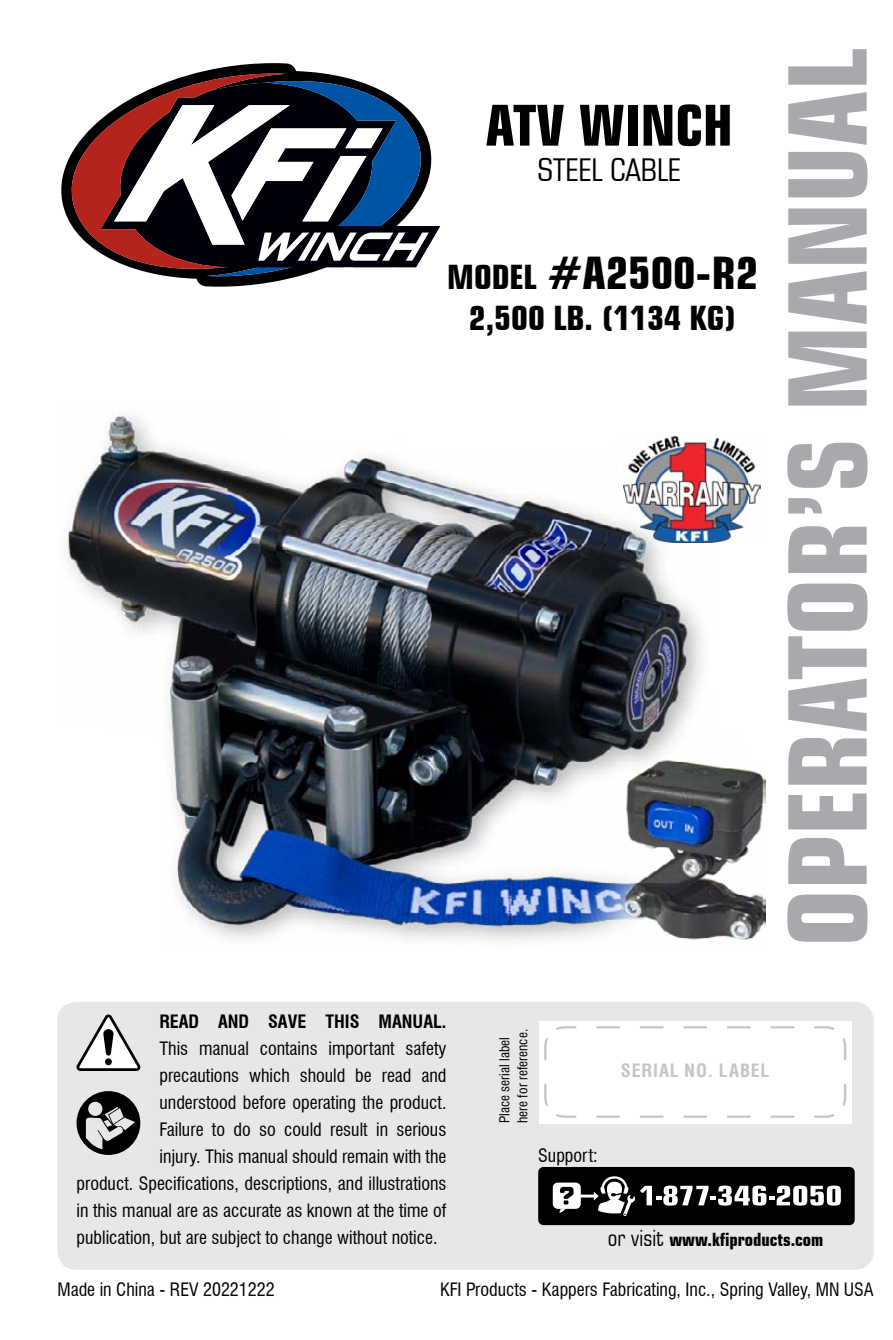
<style>
.page{position:relative;width:893px;height:1340px;background:#fff}
.page>*{position:absolute;margin:0;border:0;box-sizing:border-box;transform-origin:0 0}
.t1{font:700 condensed 108px "Square 721 BT";color:#a7a9ac}
.t2{font:700 condensed 56.25px "Square 721 BT";color:#000}
.t3{font:700 condensed 45px "Square 721 BT";color:#000}
.t4{font:700 condensed 33.75px "Square 721 BT";color:#000}
.t5{font:condensed 31.5px "Square 721 BT";color:#000}
.t6{font:condensed 18px "Swiss 721 BT";color:#000}
.t7{font:700 condensed 18px "Square 721 BT";color:#000}
.t8{font:700 condensed 18px "Swiss 721 BT";color:#000}
.t9{font:700 condensed 18px "Helvetica";letter-spacing:.045em;color:#c2c5c9}
.t10{font:condensed 13.5px/18px "Swiss 721 BT";color:#000}
.s1{font-size:33.75px}
.s2{font-weight:400;font-size:22.5px}
</style>
<div class="page">
<div style="left:57px;top:1001px;width:817px;height:268px;background:#e6e7e8;border-radius:19px"></div>
<div style="left:539px;top:1020px;width:312px;height:103px;background:#fff"></div>
<svg style="left:544px;top:1026px;width:303px;height:92px"></svg>
<div style="left:538px;top:1166px;width:317px;height:59px;background:#000;border-radius:5px"></div>
<svg style="left:553px;top:1176px;width:288px;height:40px"></svg>
<svg style="left:77px;top:1091px;width:63px;height:63px"></svg>
<svg style="left:77px;top:1014px;width:63px;height:56px"></svg>
<img style="left:66px;top:413px;width:699px;height:529px">
<svg style="left:61px;top:63px;width:259px;height:224px"></svg>
<svg style="left:69px;top:73px;width:371px;height:203px"></svg>
<img style="left:623px;top:434px;width:138px;height:108px">
<h2 class="t2" style="left:485px;top:91px;width:249px">ATV WINCH</h2>
<h3 class="t5" style="left:537px;top:150px;width:145px">STEEL CABLE</h3>
<h3 class="t3" style="left:447px;top:246px;width:312px"><span class="s1">MODEL</span> #A2500-R2</h3>
<h3 class="t4" style="left:469px;top:297px;width:269px">2,500 LB. (1134 KG)</h3>
<h1 class="t1" style="left:762px;top:946px;width:899px;rotate:-90deg">OPERATOR’S MANUAL</h1>
<p class="t8" style="left:159px;top:1010px;width:288px">READ AND SAVE THIS MANUAL.</p>
<p class="t6" style="left:159px;top:1037px;width:288px">This manual contains important safety</p>
<p class="t6" style="left:159px;top:1064px;width:288px">precautions which should be read and</p>
<p class="t6" style="left:159px;top:1091px;width:289px">understood before operating the product.</p>
<p class="t6" style="left:159px;top:1118px;width:288px">Failure to do so could result in serious</p>
<p class="t6" style="left:159px;top:1145px;width:288px">injury. This manual should remain with the</p>
<p class="t6" style="left:77px;top:1172px;width:371px">product. Specifications, descriptions, and illustrations</p>
<p class="t6" style="left:77px;top:1199px;width:371px">in this manual are as accurate as known at the time of</p>
<p class="t6" style="left:77px;top:1226px;width:362px">publication, but are subject to change without notice.</p>
<p class="t6" style="left:440px;top:1278px;width:435px">KFI Products - Kappers Fabricating, Inc., Spring Valley, MN USA</p>
<p class="t10" style="left:496px;top:1123px;width:95px;rotate:-90deg">Place serial label here for reference.</p>
<p class="t9" style="left:621px;top:1058px;width:150px">SERIAL NO. LABEL</p>
<p class="t6" style="left:538px;top:1144px;width:61px">Support:</p>
<p class="t7" style="left:608px;top:1229px;width:217px"><span class="s2">or visit</span> www.kfiproducts.com</p>
<p class="t6" style="left:57px;top:1278px;width:219px">Made in China - REV 20221222</p>
</div>
